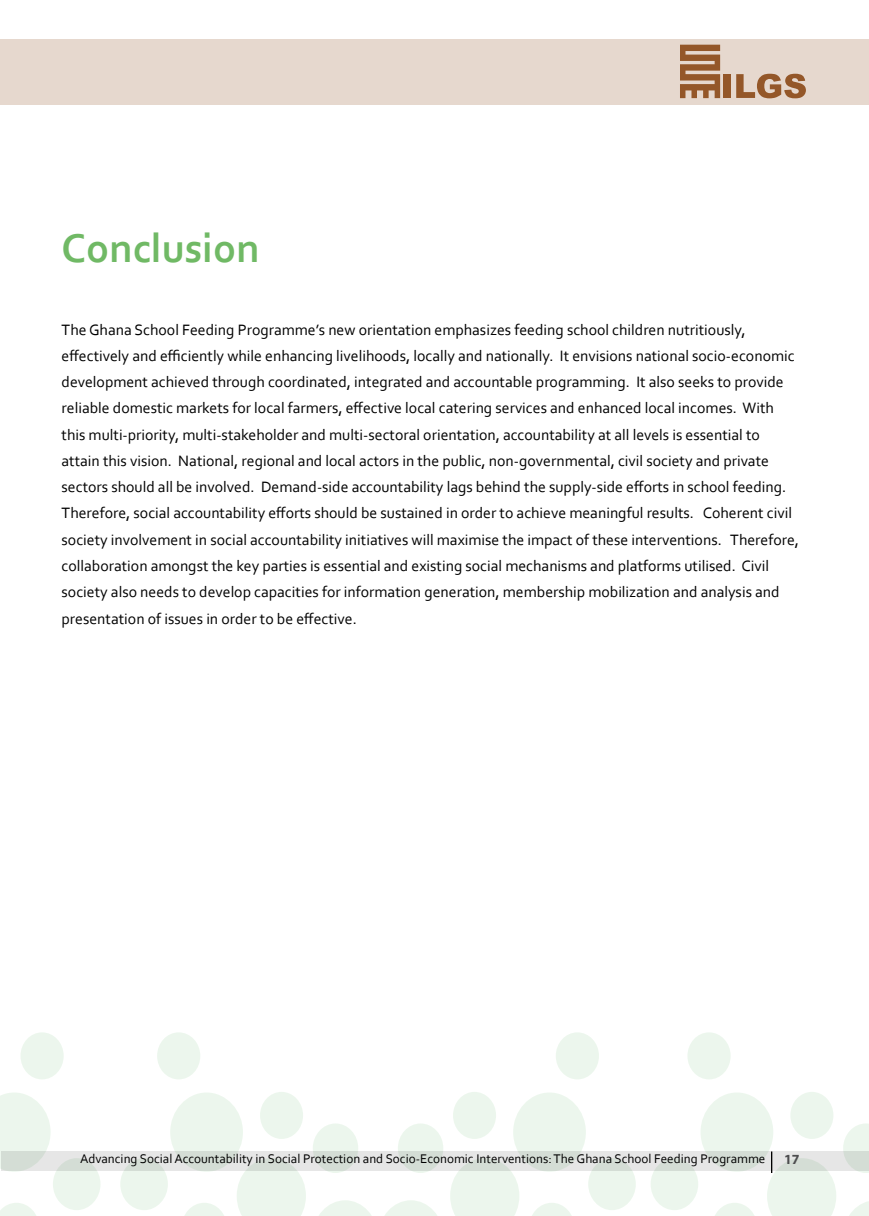
<style>
.page{position:relative;width:869px;height:1216px;background:#fff}
.page>*{position:absolute;margin:0;border:0;box-sizing:border-box;transform-origin:0 0}
.t1{font:700 42px "Corbel";color:#70b965}
.t2{font:15.75px/26.2px "Corbel";color:#000}
.t3{font:700 14px "Myriad Pro";color:#4d4d4f}
.t4{font:13.12px "Corbel";color:#000}
</style>
<div class="page">
<svg style="left:378px;top:1032px;width:265px;height:183px"></svg>
<svg style="left:113px;top:1032px;width:264px;height:183px"></svg>
<svg style="left:643px;top:1032px;width:225px;height:183px"></svg>
<svg style="left:0;top:1032px;width:108px;height:183px"></svg>
<div style="left:1px;top:1151px;width:867px;height:19px;background:linear-gradient(to right,#dde2de,#dde2de)"></div>
<hr style="left:770px;top:1151px;width:2px;height:21px;background:#000">
<div style="left:0;top:40px;width:868px;height:65px;background:#e6d8ce"></div>
<svg style="left:680px;top:45px;width:39px;height:53px"></svg>
<div style="left:723px;top:74px;width:7px;height:24px;background:#945729"></div>
<svg style="left:736px;top:74px;width:69px;height:24px"></svg>
<h1 class="t1" style="left:62px;top:222px;width:199px">Conclusion</h1>
<p class="t2" style="left:62px;top:316px;width:738px">The Ghana School Feeding Programme’s new orientation emphasizes feeding school children nutritiously, effectively and efficiently while enhancing livelihoods, locally and nationally. It envisions national socio-economic development achieved through coordinated, integrated and accountable programming. It also seeks to provide reliable domestic markets for local farmers, effective local catering services and enhanced local incomes. With this multi-priority, multi-stakeholder and multi-sectoral orientation, accountability at all levels is essential to attain this vision. National, regional and local actors in the public, non-governmental, civil society and private sectors should all be involved. Demand-side accountability lags behind the supply-side efforts in school feeding.<br>Therefore, social accountability efforts should be sustained in order to achieve meaningful results. Coherent civil society involvement in social accountability initiatives will maximise the impact of these interventions. Therefore, collaboration amongst the key parties is essential and existing social mechanisms and platforms utilised. Civil society also needs to develop capacities for information generation, membership mobilization and analysis and presentation of issues in order to be effective.</p>
<p class="t4" style="left:80px;top:1150px;width:686px">Advancing Social Accountability in Social Protection and Socio-Economic Interventions: The Ghana School Feeding Programme</p>
<p class="t3" style="left:783px;top:1150px;width:17px">17</p>
</div>
